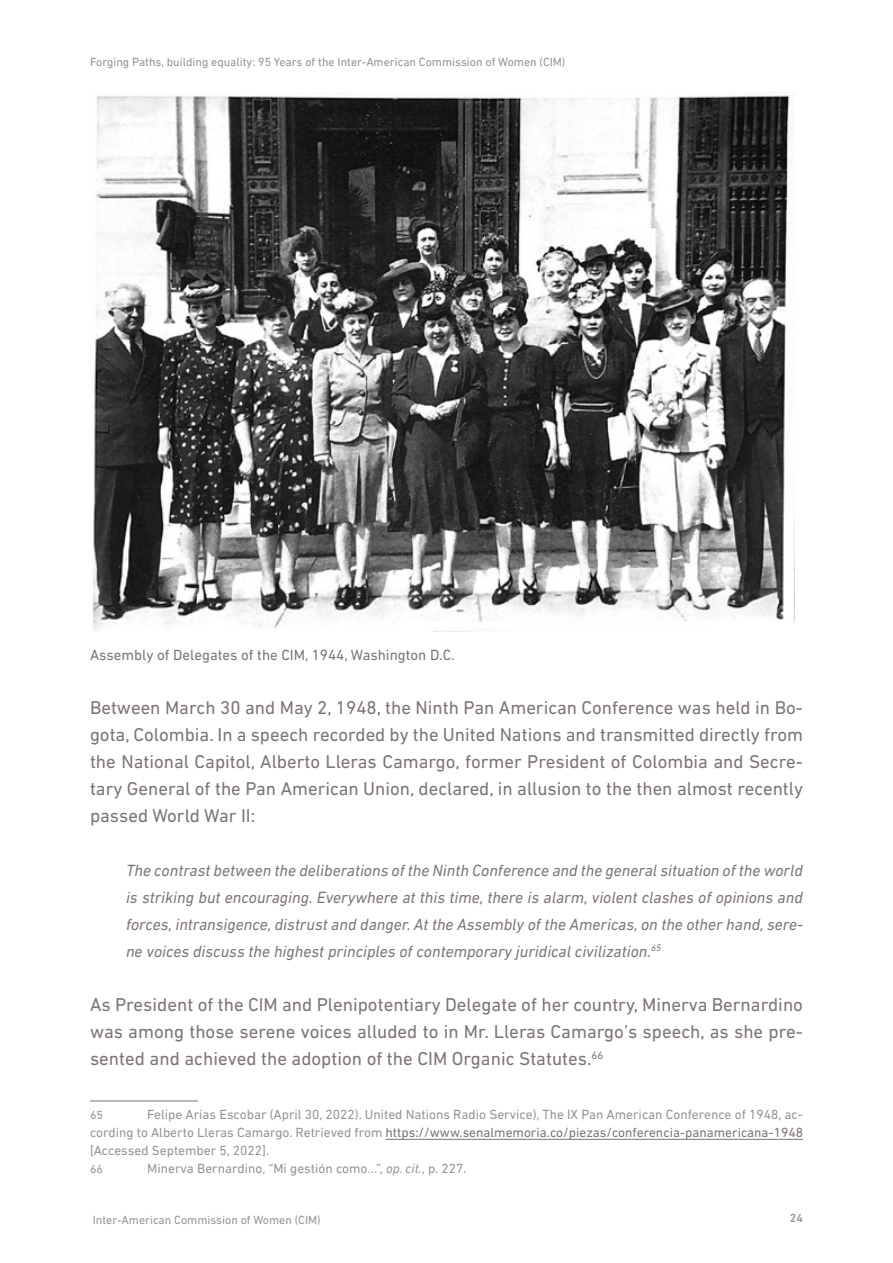
<style>
.page{position:relative;width:893px;height:1263px;background:#fff}
.page>*{position:absolute;margin:0;border:0;box-sizing:border-box;transform-origin:0 0}
.t1{font:18.9px/27px "DIN Next LT Pro";color:#7d7574;text-align:justify}
.t2{font:italic 16.5px/27px "DIN Next LT Pro";color:#7d7574;text-align:justify}
.t3{font:15px "DIN Next LT Pro";color:#7d7574}
.t4{font:13.5px/18px "DIN Next LT Pro";color:#999393;text-align:justify}
.t5{font:12px "DIN Next LT Pro";color:#999393}
.t6{font:500 12px "DIN Next LT Pro";color:#999393}
.s1{color:#7d7574}
.s2{font-style:italic}
</style>
<div class="page">
<hr style="left:90px;top:1100px;width:108px;height:1px;background:#7d7574">
<hr style="left:386px;top:1139px;width:417px;height:1px;background:#7d7574">
<img style="left:93px;top:95px;width:701px;height:536px">
<svg style="left:399px;top:623px;width:395px;height:9px"></svg>
<p class="t5" style="left:90px;top:55px;width:477px">Forging Paths, building equality: 95 Years of the Inter-American Commission of Women (CIM)</p>
<p class="t3" style="left:90px;top:646px;width:366px">Assembly of Delegates of the CIM, 1944, Washington D.C.</p>
<p class="t1" style="left:90px;top:694px;width:714px">Between March 30 and May 2, 1948, the Ninth Pan American Conference was held in Bo&shy;gota, Colombia. In a speech recorded by the United Nations and transmitted directly from the National Capitol, Alberto Lleras Camargo, former President of Colombia and Secre&shy;tary General of the Pan American Union, declared, in allusion to the then almost recently passed World War II:</p>
<p class="t2" style="left:126px;top:857px;width:678px">The contrast between the deliberations of the Ninth Conference and the general situation of the world is striking but encouraging. Everywhere at this time, there is alarm, violent clashes of opinions and forces, intransigence, distrust and danger. At the Assembly of the Americas, on the other hand, sere&shy;ne voices discuss the highest principles of contemporary juridical civilization.<sup>65</sup></p>
<p class="t1" style="left:90px;top:991px;width:714px">As President of the CIM and Plenipotentiary Delegate of her country, Minerva Bernardino was among those serene voices alluded to in Mr. Lleras Camargo’s speech, as she pre&shy;sented and achieved the adoption of the CIM Organic Statutes.<sup>66</sup></p>
<p class="t4" style="left:90px;top:1105px;width:714px;text-indent:57px">Felipe Arias Escobar (April 30, 2022). United Nations Radio Service), The IX Pan American Conference of 1948, ac&shy;cording to Alberto Lleras Camargo. Retrieved from <span class="s1">https://www.senalmemoria.co/piezas/conferencia-panamericana-1948 </span>[Accessed September 5, 2022].</p>
<p class="t5" style="left:90px;top:1162px;width:15px">66</p>
<p class="t4" style="left:147px;top:1159px;width:321px">Minerva Bernardino, “Mi gestión como...”, <span class="s2">op. cit.</span>, p. 227.</p>
<p class="t5" style="left:90px;top:1108px;width:15px">65</p>
<p class="t5" style="left:93px;top:1213px;width:229px">Inter-American Commission of Women (CIM)</p>
<p class="t6" style="left:790px;top:1211px;width:15px">24</p>
</div>
